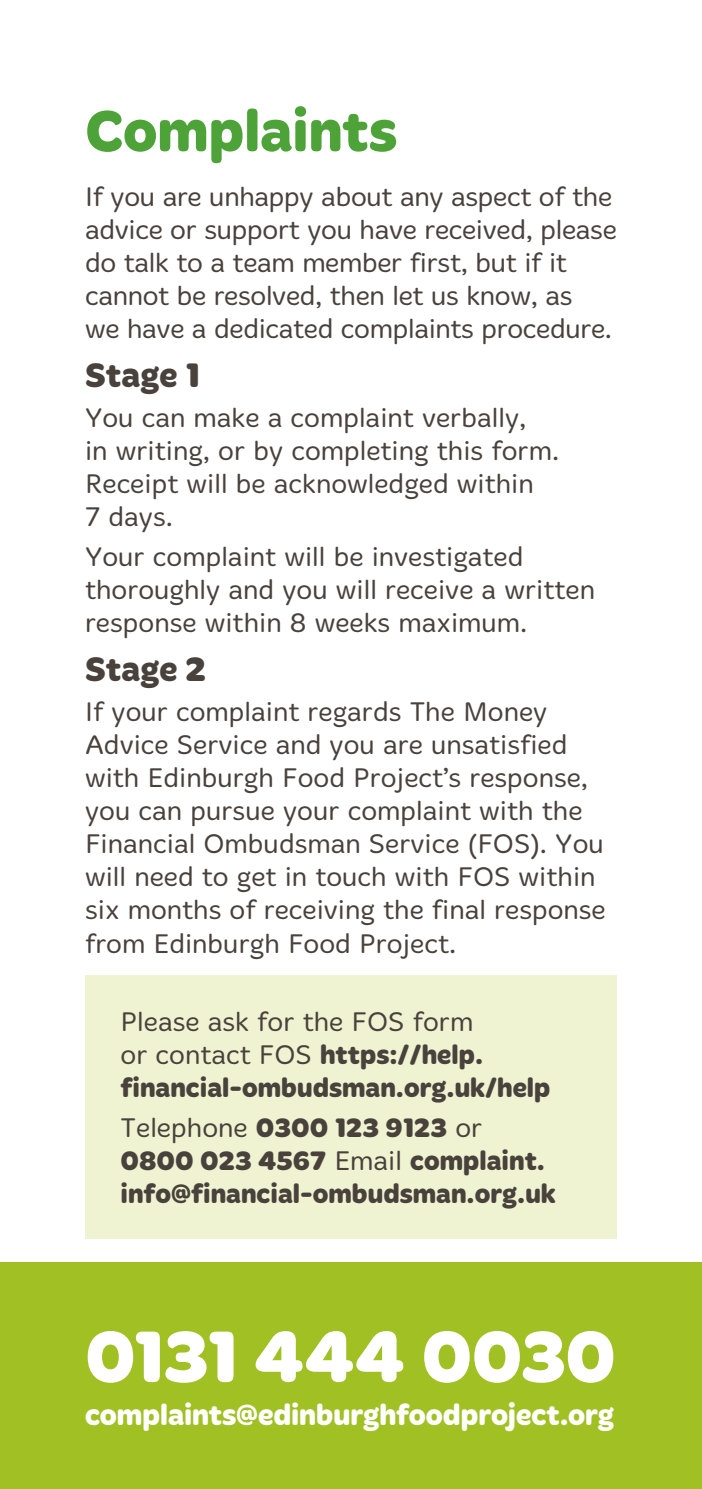
<style>
.page{position:relative;width:702px;height:1489px;background:#fff}
.page>*{position:absolute;margin:0;border:0;box-sizing:border-box;transform-origin:0 0}
.t1{font:700 75px "Merge";letter-spacing:-.015em;color:#fff}
.t2{font:700 60px "Merge";color:#4ea338}
.t3{font:700 35px "Merge";color:#49423c}
.t4{font:700 30px "Merge";letter-spacing:-.005em;color:#fff}
.t5{font:300 27.5px/33px "Merge";color:#49423c}
.t6{font:700 27.5px/33px "Merge";color:#49423c}
.s1{font-weight:300}
</style>
<div class="page">
<div style="left:0;top:1261px;width:702px;height:227px;background:#a1c024"></div>
<div style="left:85px;top:974px;width:532px;height:264px;background:#eff3d2"></div>
<h2 class="t2" style="left:85px;top:96px;width:314px">Complaints</h2>
<p class="t5" style="left:85px;top:180px;width:533px">If you are unhappy about any aspect of the advice or support you have received, please do talk to a team member first, but if it cannot be resolved, then let us know, as<br>we have a dedicated complaints procedure.</p>
<p class="t3" style="left:85px;top:355px;width:116px">Stage 1</p>
<p class="t5" style="left:85px;top:401px;width:475px">You can make a complaint verbally,<br>in writing, or by completing this form.<br>Receipt will be acknowledged within<br>7 days.</p>
<p class="t5" style="left:85px;top:540px;width:511px">Your complaint will be investigated thoroughly and you will receive a written response within 8 weeks maximum.</p>
<p class="t3" style="left:85px;top:649px;width:123px">Stage 2</p>
<p class="t5" style="left:85px;top:696px;width:522px">If your complaint regards The Money Advice Service and you are unsatisfied with Edinburgh Food Project’s response, you can pursue your complaint with the Financial Ombudsman Service (FOS). You will need to get in touch with FOS within six months of receiving the final response from Edinburgh Food Project.</p>
<p class="t6" style="left:120px;top:1006px;width:431px"><span class="s1">Please ask for the FOS form<br>or contact FOS</span> https://help. financial-ombudsman.org.uk/help</p>
<p class="t6" style="left:120px;top:1112px;width:437px"><span class="s1">Telephone</span> 0300 123 9123 <span class="s1">or<br></span>0800 023 4567 <span class="s1">Email</span> complaint. info@financial-ombudsman.org.uk</p>
<h1 class="t1" style="left:85px;top:1313px;width:532px">0131 444 0030</h1>
<p class="t4" style="left:85px;top:1397px;width:530px">complaints@edinburghfoodproject.org</p>
</div>
